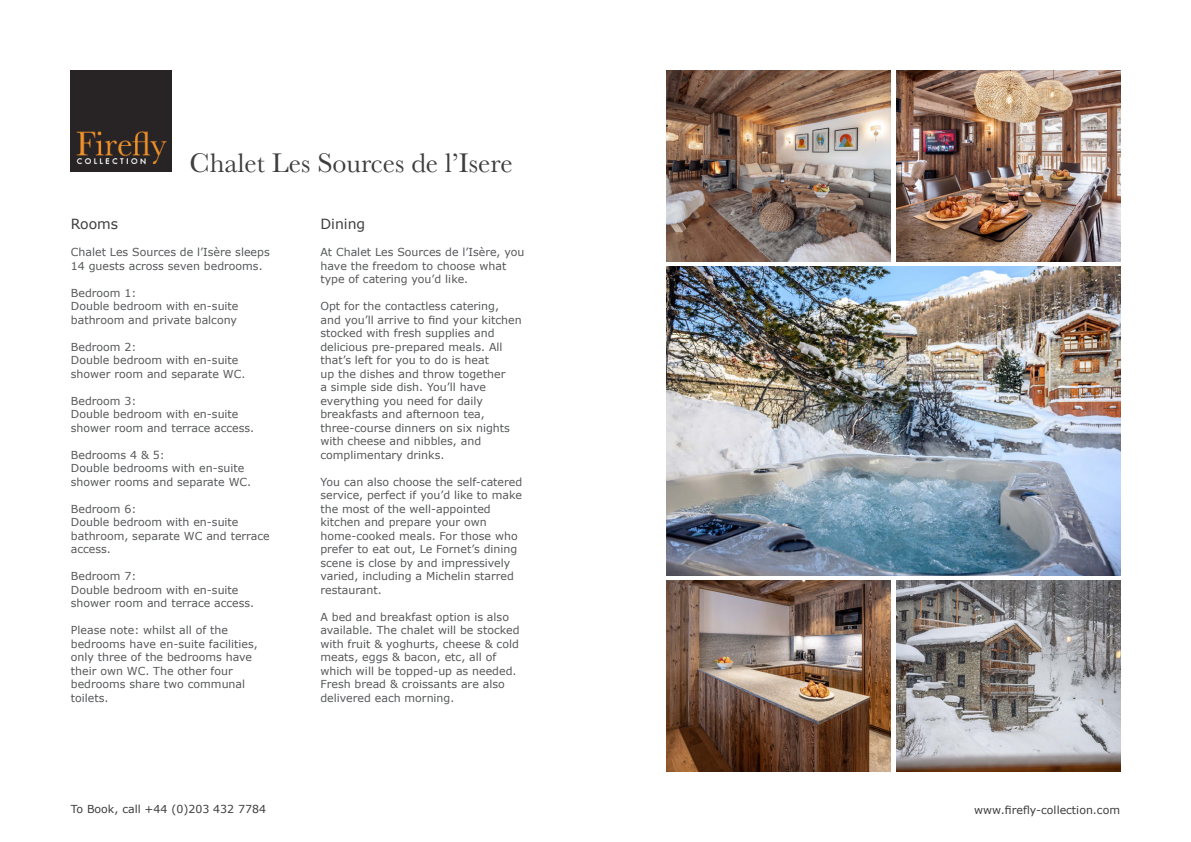
<style>
.page{position:relative;width:1191px;height:842px;background:#fff}
.page>*{position:absolute;margin:0;border:0;box-sizing:border-box;transform-origin:0 0}
.t1{font:28px "Baskerville";color:#3e3e3f}
.t2{font:14px "Verdana";color:#3e3e3f}
.t3{font:11px/13.5px "Verdana";color:#57585a}
.t4{font:11px "Verdana";color:#3e3e3f}
</style>
<div class="page">
<img style="left:71px;top:71px;width:101px;height:101px">
<img style="left:666px;top:71px;width:224px;height:190px">
<img style="left:896px;top:71px;width:224px;height:190px">
<img style="left:666px;top:267px;width:454px;height:308px">
<img style="left:896px;top:581px;width:224px;height:190px">
<img style="left:666px;top:581px;width:224px;height:190px">
<p class="t1" style="left:190px;top:145px;width:324px">Chalet Les Sources de l’Isere</p>
<p class="t2" style="left:71px;top:215px;width:49px">Rooms</p>
<p class="t3" style="left:71px;top:245px;width:200px">Chalet Les Sources de l’Isère sleeps<br>14 guests across seven bedrooms.</p>
<p class="t3" style="left:71px;top:286px;width:67px">Bedroom 1:</p>
<p class="t3" style="left:71px;top:299px;width:169px">Double bedroom with en-suite bathroom and private balcony</p>
<p class="t3" style="left:71px;top:340px;width:67px">Bedroom 2:</p>
<p class="t3" style="left:71px;top:353px;width:176px">Double bedroom with en-suite shower room and separate WC.</p>
<p class="t3" style="left:71px;top:394px;width:67px">Bedroom 3:</p>
<p class="t3" style="left:71px;top:407px;width:185px">Double bedroom with en-suite shower room and terrace access.</p>
<p class="t3" style="left:71px;top:448px;width:96px">Bedrooms 4 &amp; 5:</p>
<p class="t3" style="left:71px;top:461px;width:182px">Double bedrooms with en-suite shower rooms and separate WC.</p>
<p class="t3" style="left:71px;top:502px;width:67px">Bedroom 6:</p>
<p class="t3" style="left:71px;top:515px;width:200px">Double bedroom with en-suite bathroom, separate WC and terrace access.</p>
<p class="t3" style="left:71px;top:569px;width:67px">Bedroom 7:</p>
<p class="t3" style="left:71px;top:583px;width:185px">Double bedroom with en-suite shower room and terrace access.</p>
<p class="t3" style="left:71px;top:623px;width:188px">Please note: whilst all of the bedrooms have en-suite facilities, only three of the bedrooms have their own WC. The other four bedrooms share two communal toilets.</p>
<p class="t4" style="left:71px;top:802px;width:197px">To Book, call +44 (0)203 432 7784</p>
<p class="t2" style="left:320px;top:215px;width:46px">Dining</p>
<p class="t3" style="left:320px;top:245px;width:205px">At Chalet Les Sources de l’Isère, you have the freedom to choose what type of catering you’d like.</p>
<p class="t3" style="left:320px;top:299px;width:203px">Opt for the contactless catering, and you’ll arrive to find your kitchen stocked with fresh supplies and delicious pre-prepared meals. All that’s left for you to do is heat<br>up the dishes and throw together<br>a simple side dish. You’ll have everything you need for daily breakfasts and afternoon tea, three-course dinners on six nights with cheese and nibbles, and complimentary drinks.</p>
<p class="t3" style="left:320px;top:475px;width:203px">You can also choose the self-catered service, perfect if you’d like to make the most of the well-appointed kitchen and prepare your own home-cooked meals. For those who prefer to eat out, Le Fornet’s dining scene is close by and impressively varied, including a Michelin starred restaurant.</p>
<p class="t3" style="left:320px;top:610px;width:201px">A bed and breakfast option is also available. The chalet will be stocked with fruit &amp; yoghurts, cheese &amp; cold meats, eggs &amp; bacon, etc, all of which will be topped-up as needed.<br>Fresh bread &amp; croissants are also delivered each morning.</p>
<p class="t4" style="left:974px;top:803px;width:147px">www.firefly-collection.com</p>
</div>
